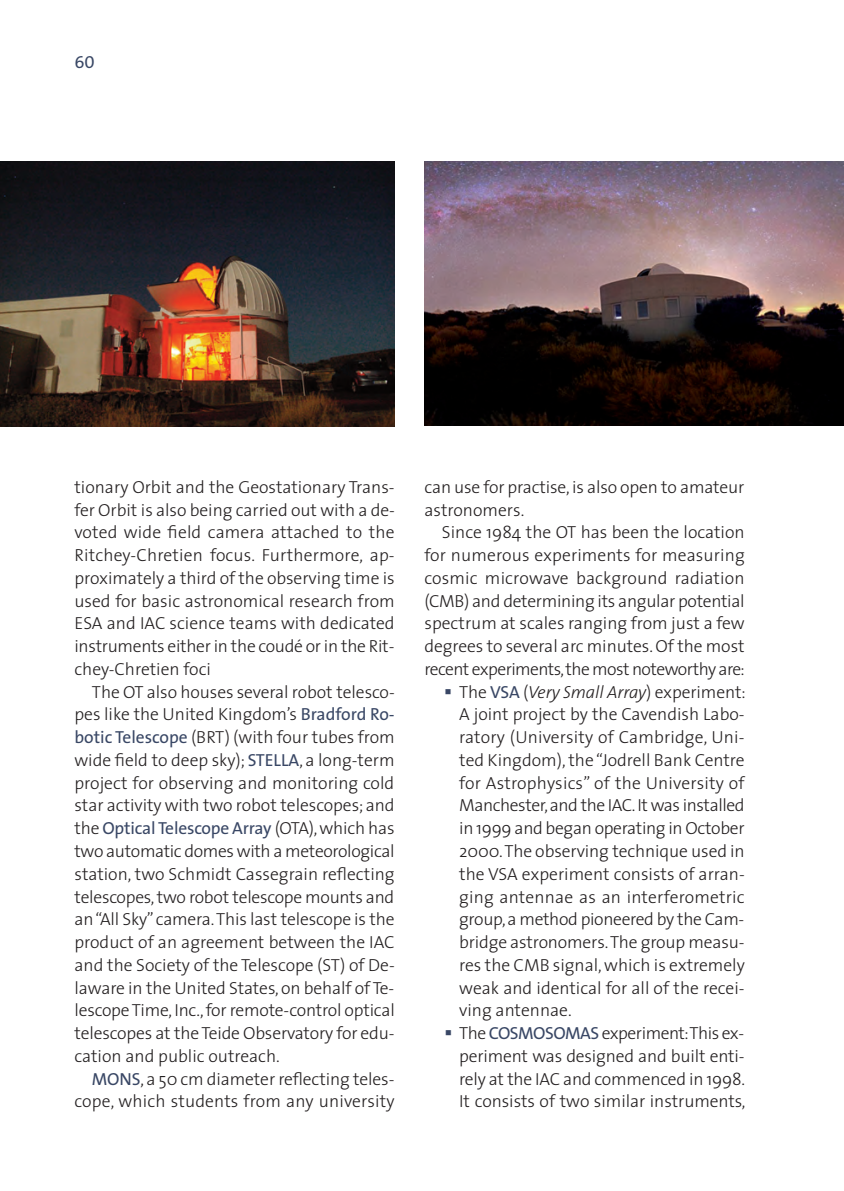
<style>
.page{position:relative;width:844px;height:1191px;background:#fff}
.page>*{position:absolute;margin:0;border:0;box-sizing:border-box;transform-origin:0 0}
.t1{font:300 17.5px/22.8px "The Sans";letter-spacing:-.005em;color:#231f20;text-align:justify}
.t2{font:300 17.5px "The Sans";letter-spacing:-.03em;color:#231f20}
.t3{font:17.5px "The Sans";letter-spacing:-.01em;color:#394765}
.t4{font:17.5px "The Mix Caps";color:#394765}
.s1{font-weight:400;color:#394765}
.s2{font-weight:300;color:#231f20}
.s3{color:#394765}
.s4{font-style:italic}
</style>
<div class="page">
<img style="left:424px;top:161px;width:419px;height:264px">
<img style="left:0;top:161px;width:394px;height:266px">
<p class="t4" style="left:74px;top:47px;width:22px">60</p>
<p class="t1" style="left:74px;top:475px;width:321px">tionary Orbit and the Geostationary Trans-</p>
<p class="t1" style="left:74px;top:498px;width:322px">fer Orbit is also being carried out with a de-</p>
<p class="t1" style="left:74px;top:520px;width:321px">voted wide field camera attached to the</p>
<p class="t1" style="left:74px;top:543px;width:321px">Ritchey-Chretien focus. Furthermore, ap-</p>
<p class="t1" style="left:74px;top:566px;width:321px">proximately a third of the observing time is</p>
<p class="t1" style="left:74px;top:589px;width:321px">used for basic astronomical research from</p>
<p class="t1" style="left:74px;top:611px;width:321px">ESA and IAC science teams with dedicated</p>
<p class="t1" style="left:74px;top:634px;width:321px">instruments either in the coudé or in the Rit -</p>
<p class="t1" style="left:74px;top:657px;width:138px">chey-Chretien foci</p>
<p class="t1" style="left:92px;top:680px;width:304px">The OT also houses several robot telesco-</p>
<p class="t1" style="left:74px;top:702px;width:321px">pes like the United Kingdom’s <span class="s1">Bradford Ro-</span></p>
<p class="t1" style="left:74px;top:725px;width:321px"><span class="s1">botic Telescope</span> (BRT) (with four tubes from</p>
<p class="t1" style="left:74px;top:748px;width:321px">wide field to deep sky); <span class="s1">STELLA</span>, a long-term</p>
<p class="t1" style="left:74px;top:771px;width:321px">project for observing and monitoring cold</p>
<p class="t1" style="left:74px;top:793px;width:321px">star activity with two robot telescopes; and</p>
<p class="t3" style="left:74px;top:813px;width:321px"><span class="s2">the</span> Optical Telescope Array <span class="s2">(OTA), which has</span></p>
<p class="t1" style="left:74px;top:839px;width:321px">two automatic domes with a meteorological</p>
<p class="t1" style="left:74px;top:862px;width:321px">station, two Schmidt Cassegrain reflecting</p>
<p class="t1" style="left:74px;top:884px;width:321px">telescopes, two robot telescope mounts and</p>
<p class="t1" style="left:74px;top:907px;width:321px">an “All Sky” camera. This last telescope is the</p>
<p class="t1" style="left:74px;top:930px;width:321px">product of an agreement between the IAC</p>
<p class="t1" style="left:74px;top:953px;width:322px">and the Society of the Telescope (ST) of De-</p>
<p class="t1" style="left:74px;top:975px;width:321px">laware in the United States, on behalf of Te-</p>
<p class="t1" style="left:74px;top:998px;width:322px">lescope Time, Inc., for remote-control optical</p>
<p class="t1" style="left:74px;top:1021px;width:321px">telescopes at the Teide Observatory for edu-</p>
<p class="t1" style="left:74px;top:1044px;width:207px">cation and public outreach.</p>
<p class="t1" style="left:92px;top:1066px;width:304px"><span class="s1">MONS</span>, a 50 cm diameter reflecting teles-</p>
<p class="t1" style="left:74px;top:1089px;width:321px">cope, which students from any university</p>
<p class="t1" style="left:424px;top:475px;width:321px">can use for practise, is also open to amateur</p>
<p class="t1" style="left:424px;top:498px;width:101px">astronomers.</p>
<p class="t1" style="left:442px;top:520px;width:304px">Since 1984 the OT has been the location</p>
<p class="t1" style="left:424px;top:543px;width:322px">for numerous experiments for measuring</p>
<p class="t1" style="left:424px;top:566px;width:321px">cosmic microwave background radiation</p>
<p class="t1" style="left:424px;top:589px;width:321px">(CMB) and determining its angular potential</p>
<p class="t1" style="left:424px;top:611px;width:322px">spectrum at scales ranging from just a few</p>
<p class="t1" style="left:424px;top:634px;width:321px">degrees to several arc minutes. Of the most</p>
<p class="t2" style="left:424px;top:654px;width:322px">recent experiments, the most noteworthy are:</p>
<p class="t1" style="left:459px;top:680px;width:288px;text-indent:-15px"><span class="s3">▪</span> The <span class="s1">VSA</span> (<span class="s4">Very Small Array</span>) experiment:<br>A joint project by the Cavendish Labo&shy;ratory (University of Cambridge, Uni&shy;ted Kingdom), the “Jodrell Bank Centre for Astrophysics” of the University of Manchester, and the IAC. It was installed in 1999 and began operating in October 2000. The observing technique used in the VSA experiment consists of arran&shy;ging antennae as an interferometric group, a method pioneered by the Cam - bridge astronomers. The group measu&shy;res the CMB signal, which is extremely weak and identical for all of the recei&shy;ving antennae.</p>
<p class="t1" style="left:459px;top:1021px;width:288px;text-indent:-15px"><span class="s3">▪</span> The <span class="s1">COSMOSOMAS</span> experiment: This ex - periment was designed and built enti&shy;rely at the IAC and commenced in 1998.<br>It consists of two similar instruments,</p>
</div>
